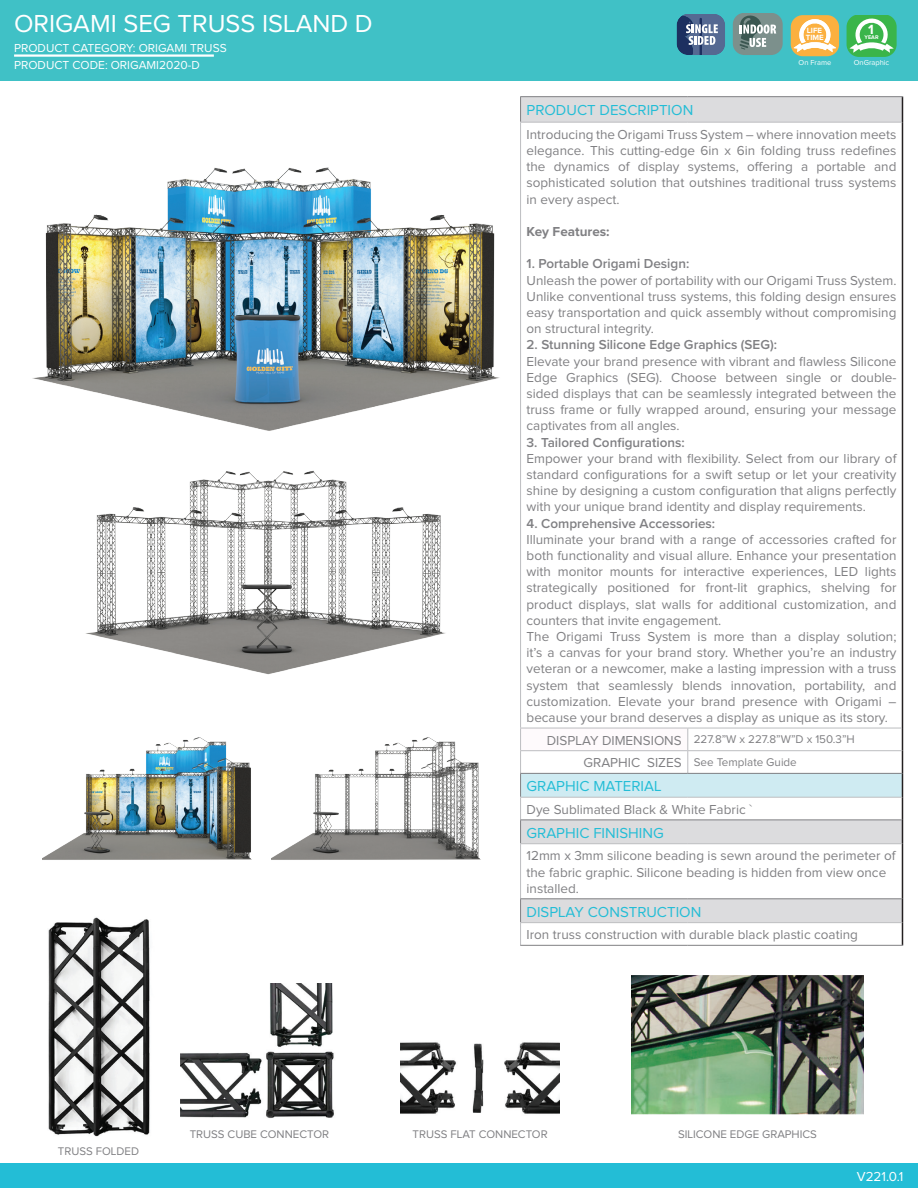
<style>
.page{position:relative;width:918px;height:1188px;background:#fff}
.page>*{position:absolute;margin:0;border:0;box-sizing:border-box;transform-origin:0 0}
.t1{font:25.5px "Proxima Nova";color:#fff}
.t2{font:15px "Proxima Nova";color:#23bdd6}
.t3{font:700 13.8px "Proxima Nova";color:#fff}
.t4{font:13.5px/16.2px "Proxima Nova";color:#808083;text-align:justify}
.t5{font:600 13.5px "Proxima Nova";color:#808083}
.t6{font:700 13.5px "Proxima Nova";color:#808083}
.t7{font:13.5px "Proxima Nova";color:#fff}
.t8{font:12px "Proxima Nova";color:#fff}
.t9{font:11.7px/22.6px "Proxima Nova";color:#808083}
.t10{font:11.4px "Proxima Nova";color:#808083}
.t11{font:700 7.8px/7.1px "Proxima Nova";color:#fff}
.t12{font:7.5px "Proxima Nova";color:#fff}
.t13{font:700 5.55px "Proxima Nova";color:#fff}
.s1{font-size:13.5px}
</style>
<div class="page">
<div style="left:0;top:0;width:918px;height:81px;background:#40c1c6"></div>
<hr style="left:14px;top:54px;width:200px;height:3px;background:#fff">
<div style="left:0;top:1164px;width:918px;height:24px;background:#23bdd6"></div>
<div style="left:791px;top:15px;width:48px;height:41px;background:#fbb03f;border-radius:12px"></div>
<svg style="left:794px;top:18px;width:42px;height:34px"></svg>
<div style="left:847px;top:15px;width:50px;height:41px;background:#3ab54a;border-radius:13px"></div>
<svg style="left:850px;top:17px;width:44px;height:36px"></svg>
<svg style="left:733px;top:14px;width:50px;height:41px"></svg>
<svg style="left:677px;top:14px;width:48px;height:41px"></svg>
<svg style="left:521px;top:97px;width:381px;height:25px;fill:#dcdcde"></svg>
<svg style="left:521px;top:123px;width:381px;height:822px"></svg>
<div style="left:521px;top:728px;width:167px;height:23px;background:#fefafc"></div>
<div style="left:521px;top:773px;width:381px;height:24px;background:#cfebf2"></div>
<svg style="left:902px;top:97px;width:1px;height:25px"></svg>
<hr style="left:902px;top:122px;width:1px;height:606px;background:#231f20">
<svg style="left:902px;top:728px;width:1px;height:116px"></svg>
<hr style="left:902px;top:844px;width:1px;height:55px;background:#231f20">
<svg style="left:902px;top:899px;width:1px;height:46px"></svg>
<hr style="left:520px;top:123px;width:1px;height:605px;background:#bcbdc0">
<hr style="left:520px;top:728px;width:168px;height:1px;background:#bcbdc0">
<hr style="left:688px;top:728px;width:214px;height:1px;background:#bcbdc0">
<svg style="left:687px;top:728px;width:1px;height:45px"></svg>
<hr style="left:520px;top:750px;width:168px;height:1px;background:#bcbdc0">
<hr style="left:688px;top:750px;width:214px;height:1px;background:#bcbdc0">
<hr style="left:520px;top:844px;width:1px;height:54px;background:#bcbdc0">
<hr style="left:520px;top:820px;width:168px;height:1px;background:#808083">
<hr style="left:688px;top:820px;width:214px;height:1px;background:#808083">
<hr style="left:520px;top:843px;width:168px;height:1px;background:#bcbdc0">
<hr style="left:688px;top:843px;width:214px;height:1px;background:#bcbdc0">
<svg style="left:520px;top:728px;width:1px;height:115px"></svg>
<hr style="left:520px;top:773px;width:168px;height:1px;background:#808083">
<hr style="left:688px;top:773px;width:214px;height:1px;background:#808083">
<hr style="left:520px;top:797px;width:168px;height:1px;background:#bcbdc0">
<hr style="left:688px;top:797px;width:214px;height:1px;background:#bcbdc0">
<svg style="left:520px;top:97px;width:1px;height:25px"></svg>
<hr style="left:520px;top:96px;width:168px;height:1px;background:#808083">
<hr style="left:688px;top:96px;width:215px;height:1px;background:#808083">
<hr style="left:520px;top:122px;width:168px;height:1px;background:#bcbdc0">
<hr style="left:688px;top:122px;width:214px;height:1px;background:#bcbdc0">
<svg style="left:520px;top:899px;width:1px;height:46px"></svg>
<hr style="left:520px;top:898px;width:168px;height:1px;background:#808083">
<hr style="left:688px;top:898px;width:214px;height:1px;background:#808083">
<hr style="left:520px;top:922px;width:168px;height:1px;background:#bcbdc0">
<hr style="left:688px;top:922px;width:214px;height:1px;background:#bcbdc0">
<hr style="left:520px;top:945px;width:168px;height:1px;background:#808083">
<hr style="left:688px;top:945px;width:215px;height:1px;background:#808083">
<img style="left:32px;top:167px;width:468px;height:259px">
<img style="left:85px;top:426px;width:360px;height:249px">
<img style="left:42px;top:737px;width:210px;height:123px">
<img style="left:271px;top:737px;width:210px;height:123px">
<img style="left:180px;top:983px;width:154px;height:135px">
<img style="left:401px;top:1042px;width:159px;height:72px">
<img style="left:48px;top:917px;width:102px;height:220px">
<img style="left:631px;top:976px;width:233px;height:138px">
<h1 class="t1" style="left:14px;top:12px;width:360px">ORIGAMI SEG TRUSS ISLAND D</h1>
<p class="t8" style="left:14px;top:42px;width:214px">PRODUCT CATEGORY: ORIGAMI TRUSS</p>
<p class="t8" style="left:14px;top:60px;width:187px">PRODUCT CODE: ORIGAMI2020-D</p>
<p class="t11" style="left:806px;top:27px;width:19px">LIFE<br>TIME</p>
<p class="t12" style="left:799px;top:60px;width:34px">On Frame</p>
<p class="t3" style="left:868px;top:22px;width:7px">1</p>
<p class="t13" style="left:865px;top:34px;width:16px">YEAR</p>
<p class="t12" style="left:854px;top:59px;width:37px">OnGraphic</p>
<p class="t2" style="left:527px;top:103px;width:168px">PRODUCT DESCRIPTION</p>
<p class="t4" style="left:527px;top:127px;width:371px">Introducing the Origami Truss System – where innovation meets elegance. This cutting-edge 6in x 6in folding truss redefines the dynamics of display systems, offering a portable and sophisticated solution that outshines traditional truss systems in every aspect.</p>
<p class="t6" style="left:527px;top:225px;width:85px">Key Features:</p>
<p class="t5" style="left:527px;top:254px;width:164px">1. Portable Origami Design:</p>
<p class="t4" style="left:527px;top:273px;width:371px">Unleash the power of portability with our Origami Truss System.<br>Unlike conventional truss systems, this folding design ensures easy transportation and quick assembly without compromising on structural integrity.</p>
<p class="t5" style="left:527px;top:335px;width:252px">2. Stunning Silicone Edge Graphics (SEG):</p>
<p class="t4" style="left:527px;top:354px;width:371px">Elevate your brand presence with vibrant and flawless Silicone Edge Graphics (SEG). Choose between single or double&shy;sided displays that can be seamlessly integrated between the truss frame or fully wrapped around, ensuring your message captivates from all angles.</p>
<p class="t5" style="left:527px;top:432px;width:160px">3. Tailored Configurations:</p>
<p class="t4" style="left:527px;top:451px;width:371px">Empower your brand with flexibility. Select from our library of standard configurations for a swift setup or let your creativity shine by designing a custom configuration that aligns perfectly with your unique brand identity and display requirements.</p>
<p class="t5" style="left:527px;top:513px;width:190px">4. Comprehensive Accessories:</p>
<p class="t4" style="left:527px;top:532px;width:371px;text-align:left">Illuminate your brand with a range of accessories crafted for both functionality and visual allure. Enhance your presentation with monitor mounts for interactive experiences, LED lights strategically positioned for front-lit graphics, shelving for product displays, slat walls for additional customization, and counters that invite engagement.<br>The Origami Truss System is more than a display solution; it’s a canvas for your brand story. Whether you’re an industry veteran or a newcomer, make a lasting impression with a truss system that seamlessly blends innovation, portability, and customization. Elevate your brand presence with Origami – because your brand deserves a display as unique as its story.</p>
<p class="t9" style="left:584px;top:729px;width:273px;text-indent:-37px"><span class="s1">DISPLAY DIMENSIONS</span> 227.8”W x 227.8”W”D x 150.3”H<br><span class="s1">GRAPHIC SIZES</span> See Template Guide</p>
<p class="t2" style="left:527px;top:779px;width:136px">GRAPHIC MATERIAL</p>
<p class="t4" style="left:527px;top:802px;width:227px">Dye Sublimated Black &amp; White Fabric `</p>
<p class="t2" style="left:527px;top:826px;width:139px">GRAPHIC FINISHING</p>
<p class="t4" style="left:527px;top:848px;width:371px;text-align:left">12mm x 3mm silicone beading is sewn around the perimeter of the fabric graphic. Silicone beading is hidden from view once installed.</p>
<p class="t2" style="left:527px;top:905px;width:176px">DISPLAY CONSTRUCTION</p>
<p class="t4" style="left:527px;top:927px;width:333px">Iron truss construction with durable black plastic coating</p>
<p class="t10" style="left:58px;top:1146px;width:83px">TRUSS FOLDED</p>
<p class="t10" style="left:190px;top:1129px;width:141px">TRUSS CUBE CONNECTOR</p>
<p class="t10" style="left:413px;top:1129px;width:137px">TRUSS FLAT CONNECTOR</p>
<p class="t10" style="left:678px;top:1129px;width:140px">SILICONE EDGE GRAPHICS</p>
<p class="t7" style="left:857px;top:1171px;width:48px">V221.0.1</p>
</div>
